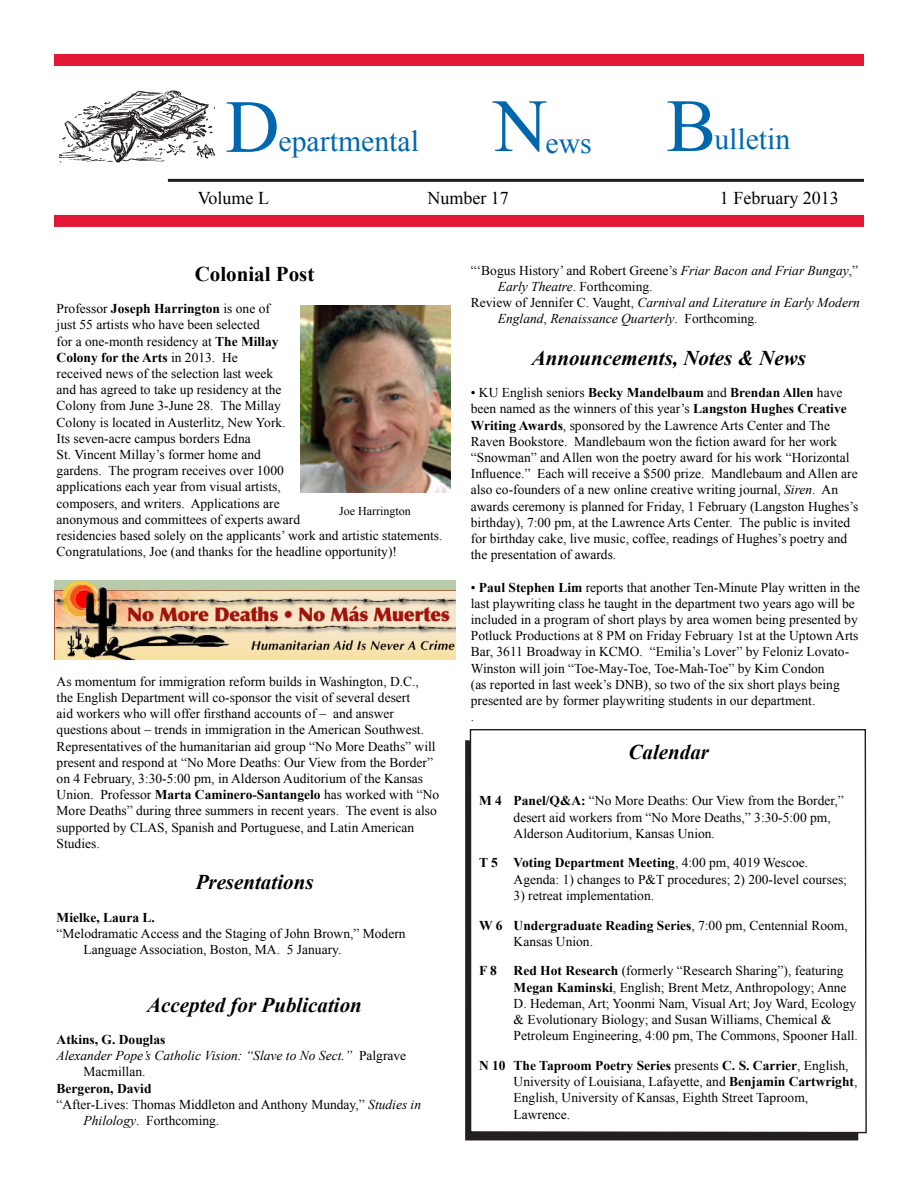
<style>
.page{position:relative;width:918px;height:1188px;background:#fff}
.page>*{position:absolute;margin:0;border:0;box-sizing:border-box;transform-origin:0 0}
.t1{font:75px "Times New Roman";color:#0067af}
.t2{font:29.7px "Times New Roman";color:#0067af}
.t3{font:italic 700 21px "Times New Roman";color:#000}
.t4{font:700 21px "Times New Roman";color:#000}
.t5{font:18px "Times New Roman";color:#000}
.t6{font:13.5px/16.2px "Times New Roman";color:#000}
.t7{font:italic 13.5px/16.2px "Times New Roman";color:#000}
.t8{font:700 13.5px "Times New Roman";color:#000}
.Plain_Text{font:13.5px "Times New Roman";color:#231f20}
.t9{font:12px "Times New Roman";color:#000}
.s1{font-weight:700}
.s2{font-style:normal}
.s3{font-style:italic}
</style>
<div class="page">
<div style="left:54px;top:54px;width:810px;height:12px;background:#e21736"></div>
<hr style="left:168px;top:179px;width:696px;height:3px;background:#231f20">
<div style="left:54px;top:215px;width:810px;height:12px;background:#e21736"></div>
<img style="left:59px;top:89px;width:156px;height:73px">
<svg style="left:465px;top:740px;width:393px;height:400px;background:#262223"></svg>
<svg style="left:469px;top:729px;width:398px;height:405px"></svg>
<img style="left:54px;top:580px;width:401px;height:79px">
<img style="left:300px;top:305px;width:150px;height:188px">
<p class="t1" style="left:225px;top:76px;width:56px">D</p>
<p class="t1" style="left:493px;top:75px;width:56px">N</p>
<p class="t1" style="left:666px;top:75px;width:52px">B</p>
<p class="t2" style="left:279px;top:121px;width:142px">epartmental</p>
<p class="t2" style="left:546px;top:123px;width:48px">ews</p>
<p class="t2" style="left:714px;top:119px;width:77px">ulletin</p>
<p class="t5" style="left:198px;top:185px;width:73px">Volume L</p>
<p class="t5" style="left:427px;top:185px;width:83px">Number 17</p>
<p class="t5" style="left:720px;top:185px;width:120px">1 February 2013</p>
<p class="t4" style="left:195px;top:259px;width:121px">Colonial Post</p>
<p class="t6" style="left:57px;top:300px;width:387px">Professor <span class="s1">Joseph Harrington</span> is one of<br>just 55 artists who have been selected<br>for a one-month residency at <span class="s1">The Millay<br>Colony for the Arts</span> in 2013. He<br>received news of the selection last week<br>and has agreed to take up residency at the<br>Colony from June 3-June 28. The Millay<br>Colony is located in Austerlitz, New York.<br>Its seven-acre campus borders Edna<br>St. Vincent Millay’s former home and<br>gardens. The program receives over 1000<br>applications each year from visual artists,<br>composers, and writers. Applications are<br>anonymous and committees of experts award<br>residencies based solely on the applicants’ work and artistic statements.<br>Congratulations, Joe (and thanks for the headline opportunity)!</p>
<p class="t9" style="left:339px;top:503px;width:73px">Joe Harrington</p>
<p class="t6" style="left:57px;top:673px;width:384px">As momentum for immigration reform builds in Washington, D.C.,<br>the English Department will co-sponsor the visit of several desert<br>aid workers who will offer firsthand accounts of – and answer questions about – trends in immigration in the American Southwest.<br>Representatives of the humanitarian aid group “No More Deaths” will present and respond at “No More Deaths: Our View from the Border” on 4 February, 3:30-5:00 pm, in Alderson Auditorium of the Kansas Union. Professor <span class="s1">Marta Caminero-Santangelo</span> has worked with “No More Deaths” during three summers in recent years. The event is also supported by CLAS, Spanish and Portuguese, and Latin American Studies.</p>
<p class="t3" style="left:196px;top:868px;width:119px">Presentations</p>
<p class="t8" style="left:57px;top:908px;width:100px">Mielke, Laura L.</p>
<p class="t6" style="left:84px;top:925px;width:324px;text-indent:-27px">“Melodramatic Access and the Staging of John Brown,” Modern<br>Language Association, Boston, MA. 5 January.</p>
<p class="t3" style="left:147px;top:990px;width:216px">Accepted for Publication</p>
<p class="t8" style="left:57px;top:1030px;width:110px">Atkins, G. Douglas</p>
<p class="t7" style="left:84px;top:1047px;width:324px;text-indent:-27px">Alexander Pope’s Catholic Vision: “Slave to No Sect.” <span class="s2">Palgrave<br>Macmillan.</span></p>
<p class="t8" style="left:57px;top:1079px;width:96px">Bergeron, David</p>
<p class="t6" style="left:84px;top:1096px;width:339px;text-indent:-27px">“After-Lives: Thomas Middleton and Anthony Munday,” <span class="s3">Studies in<br>Philology</span>. Forthcoming.</p>
<p class="t6" style="left:498px;top:262px;width:362px;text-indent:-27px">“‘Bogus History’ and Robert Greene’s <span class="s3">Friar Bacon and Friar Bungay</span>,”<br><span class="s3">Early Theatre</span>. Forthcoming.</p>
<p class="t7" style="left:498px;top:294px;width:364px;text-indent:-27px"><span class="s2">Review of Jennifer C. Vaught,</span> Carnival and Literature in Early Modern<br>England<span class="s2">,</span> Renaissance Quarterly<span class="s2">. Forthcoming.</span></p>
<p class="t3" style="left:532px;top:343px;width:276px">Announcements, Notes &amp; News</p>
<p class="t6" style="left:471px;top:384px;width:389px">• KU English seniors <span class="s1">Becky Mandelbaum</span> and <span class="s1">Brendan Allen</span> have been named as the winners of this year’s <span class="s1">Langston Hughes Creative Writing Awards</span>, sponsored by the Lawrence Arts Center and The Raven Bookstore. Mandlebaum won the fiction award for her work “Snowman” and Allen won the poetry award for his work “Horizontal Influence.” Each will receive a $500 prize. Mandlebaum and Allen are also co-founders of a new online creative writing journal, <span class="s3">Siren</span>. An awards ceremony is planned for Friday, 1 February (Langston Hughes’s birthday), 7:00 pm, at the Lawrence Arts Center. The public is invited for birthday cake, live music, coffee, readings of Hughes’s poetry and the presentation of awards.</p>
<p class="t6" style="left:471px;top:579px;width:391px">• <span class="s1">Paul Stephen Lim</span> reports that another Ten-Minute Play written in the last playwriting class he taught in the department two years ago will be included in a program of short plays by area women being presented by Potluck Productions at 8 PM on Friday February 1st at the Uptown Arts Bar, 3611 Broadway in KCMO. “Emilia’s Lover” by Feloniz Lovato-Winston will join “Toe-May-Toe, Toe-Mah-Toe” by Kim Condon<br>(as reported in last week’s DNB), so two of the six short plays being presented are by former playwriting students in our department.</p>
<p class="Plain_Text" style="left:471px;top:708px;width:5px">.</p>
<p class="t3" style="left:629px;top:738px;width:82px">Calendar</p>
<p class="t6" style="left:514px;top:792px;width:332px;text-indent:-34px"><span class="s1">M 4 Panel/Q&amp;A:</span> “No More Deaths: Our View from the Border,” desert aid workers from “No More Deaths,” 3:30-5:00 pm,<br>Alderson Auditorium, Kansas Union.</p>
<p class="t6" style="left:514px;top:855px;width:335px;text-indent:-34px"><span class="s1">T 5 Voting Department Meeting</span>, 4:00 pm, 4019 Wescoe.<br>Agenda: 1) changes to P&amp;T procedures; 2) 200-level courses;</p>
<p class="t6" style="left:514px;top:887px;width:142px">3) retreat implementation.</p>
<p class="t6" style="left:514px;top:917px;width:336px;text-indent:-34px"><span class="s1">W 6 Undergraduate Reading Series</span>, 7:00 pm, Centennial Room,<br>Kansas Union.</p>
<p class="t6" style="left:514px;top:963px;width:346px;text-indent:-34px"><span class="s1">F 8 Red Hot Research</span> (formerly “Research Sharing”), featuring <span class="s1">Megan Kaminski</span>, English; Brent Metz, Anthropology; Anne D. Hedeman, Art; Yoonmi Nam, Visual Art; Joy Ward, Ecology &amp; Evolutionary Biology; and Susan Williams, Chemical &amp; Petroleum Engineering, 4:00 pm, The Commons, Spooner Hall.</p>
<p class="t6" style="left:514px;top:1057px;width:345px;text-indent:-34px"><span class="s1">N 10 The Taproom Poetry Series</span> presents <span class="s1">C. S. Carrier</span>, English, University of Louisiana, Lafayette, and <span class="s1">Benjamin Cartwright</span>, English, University of Kansas, Eighth Street Taproom, Lawrence.</p>
</div>
